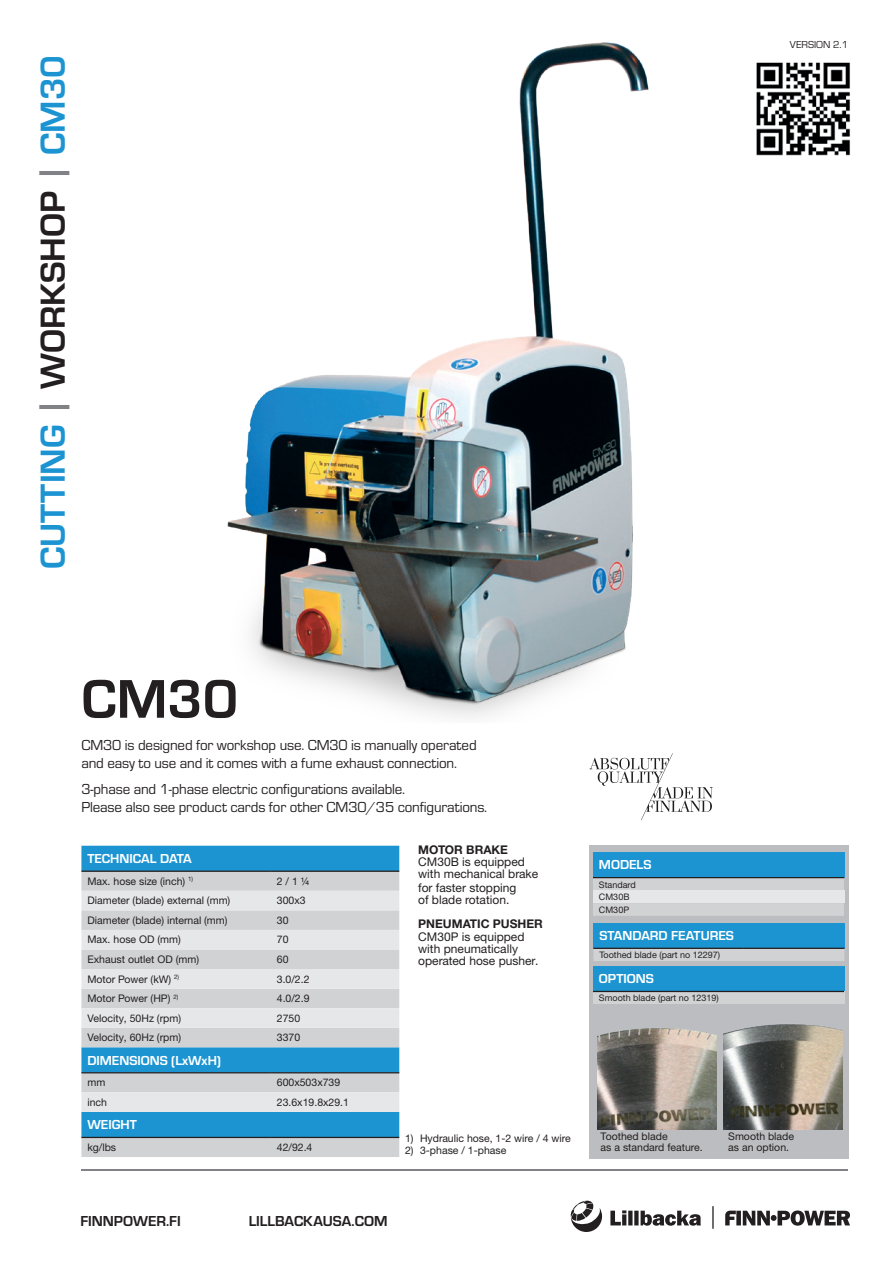
<style>
.page{position:relative;width:893px;height:1263px;background:#fff}
.page>*{position:absolute;margin:0;border:0;box-sizing:border-box;transform-origin:0 0}
.t1{font:700 56.4px "Eurostile";color:#231f20}
.t2{font:700 36px "Eurostile";color:#1c94d2}
.t3{font:15px/18px "Eurostile";letter-spacing:-.01em;color:#231f20}
.t4{font:700 15px "Eurostile";color:#231f20}
.t5{font:700 13.5px "Eurostile";color:#fff}
.t6{font:12px/12px "Helvetica Neue LTW1 G";color:#231f20}
.t7{font:700 12px "Helvetica Neue LTW1 G";color:#231f20}
.t8{font:10.5px/10.5px "Helvetica Neue LTW1 G";color:#231f20}
.t9{font:10.5px "Eurostile";color:#231f20}
.t10{font:9px/12.6px "Helvetica Neue LTW1 G";color:#231f20}
.s1{color:#808285}
.s2{color:#231f20}
</style>
<div class="page">
<svg style="left:610px;top:1206px;width:104px;height:23px"></svg>
<svg style="left:570px;top:1200px;width:32px;height:32px"></svg>
<svg style="left:725px;top:1210px;width:125px;height:16px"></svg>
<hr style="left:81px;top:1169px;width:767px;height:1px;background:#808285">
<div style="left:589px;top:846px;width:260px;height:313px;background:#bcbdc0"></div>
<img style="left:598px;top:1028px;width:119px;height:101px">
<img style="left:723px;top:1024px;width:119px;height:105px">
<img style="left:227px;top:42px;width:422px;height:676px">
<div style="left:81px;top:846px;width:318px;height:24px;background:#1c94d2"></div>
<svg style="left:81px;top:872px;width:318px;height:285px;background:#89b9d2"></svg>
<svg style="left:81px;top:891px;width:318px;height:221px;background:#c6d4dd"></svg>
<hr style="left:81px;top:870px;width:190px;height:2px;background:#231f20">
<hr style="left:271px;top:870px;width:128px;height:2px;background:#231f20">
<hr style="left:81px;top:1072px;width:190px;height:1px;background:#231f20">
<hr style="left:271px;top:1072px;width:128px;height:1px;background:#231f20">
<hr style="left:81px;top:1137px;width:190px;height:1px;background:#231f20">
<hr style="left:271px;top:1137px;width:128px;height:1px;background:#231f20">
<div style="left:593px;top:966px;width:251px;height:25px;background:#1c94d2"></div>
<div style="left:593px;top:991px;width:251px;height:13px;background:#d1d2d4"></div>
<hr style="left:593px;top:991px;width:251px;height:1px;background:#231f20">
<div style="left:593px;top:923px;width:251px;height:25px;background:#1c94d2"></div>
<div style="left:593px;top:949px;width:251px;height:12px;background:#d1d2d4"></div>
<hr style="left:593px;top:948px;width:151px;height:1px;background:#231f20">
<hr style="left:744px;top:948px;width:100px;height:1px;background:#231f20">
<img style="left:756px;top:62px;width:94px;height:94px">
<svg style="left:589px;top:753px;width:124px;height:67px"></svg>
<div style="left:593px;top:852px;width:251px;height:26px;background:#1c94d2"></div>
<div style="left:593px;top:878px;width:251px;height:38px;background:#d1d2d4"></div>
<div style="left:593px;top:890px;width:251px;height:13px;background:#e6e7e9"></div>
<hr style="left:593px;top:877px;width:251px;height:1px;background:#231f20">
<h2 class="t2" style="left:27px;top:569px;width:516px;rotate:-90deg">CUTTING <span class="s1">|</span> <span class="s2">WORKSHOP</span> <span class="s1">|</span> CM30</h2>
<p class="t9" style="left:790px;top:38px;width:60px">VERSION 2.1</p>
<h1 class="t1" style="left:81px;top:658px;width:158px">CM30</h1>
<h3 class="t3" style="left:81px;top:735px;width:397px">CM30 is designed for workshop use. CM30 is manually operated and easy to use and it comes with a fume exhaust connection.</h3>
<h3 class="t3" style="left:81px;top:780px;width:407px">3-phase and 1-phase electric configurations available.<br>Please also see product cards for other CM30/35 configurations.</h3>
<p class="t5" style="left:87px;top:849px;width:106px">TECHNICAL DATA</p>
<p class="t8" style="left:87px;top:876px;width:107px">Max. hose size (inch) <sup>1)</sup></p>
<p class="t8" style="left:277px;top:876px;width:34px">2 / 1 1/4</p>
<p class="t8" style="left:87px;top:895px;width:144px">Diameter (blade) external (mm)</p>
<p class="t8" style="left:277px;top:895px;width:30px">300x3</p>
<p class="t8" style="left:87px;top:915px;width:142px">Diameter (blade) internal (mm)</p>
<p class="t8" style="left:277px;top:915px;width:13px">30</p>
<p class="t8" style="left:87px;top:934px;width:95px">Max. hose OD (mm)</p>
<p class="t8" style="left:277px;top:934px;width:13px">70</p>
<p class="t8" style="left:87px;top:954px;width:113px">Exhaust outlet OD (mm)</p>
<p class="t8" style="left:277px;top:954px;width:13px">60</p>
<p class="t8" style="left:87px;top:973px;width:93px">Motor Power (kW) <sup>2)</sup></p>
<p class="t8" style="left:277px;top:973px;width:34px">3.0/2.2</p>
<p class="t8" style="left:87px;top:993px;width:92px">Motor Power (HP) <sup>2)</sup></p>
<p class="t8" style="left:277px;top:993px;width:34px">4.0/2.9</p>
<p class="t8" style="left:87px;top:1013px;width:95px">Velocity, 50Hz (rpm)</p>
<p class="t8" style="left:277px;top:1013px;width:25px">2750</p>
<p class="t8" style="left:87px;top:1032px;width:95px">Velocity, 60Hz (rpm)</p>
<p class="t8" style="left:277px;top:1032px;width:25px">3370</p>
<p class="t5" style="left:87px;top:1050px;width:135px">DIMENSIONS (LxWxH)</p>
<p class="t8" style="left:87px;top:1077px;width:19px">mm</p>
<p class="t8" style="left:277px;top:1077px;width:65px">600x503x739</p>
<p class="t8" style="left:87px;top:1097px;width:21px">inch</p>
<p class="t8" style="left:277px;top:1097px;width:74px">23.6x19.8x29.1</p>
<p class="t5" style="left:87px;top:1115px;width:51px">WEIGHT</p>
<p class="t8" style="left:87px;top:1142px;width:30px">kg/lbs</p>
<p class="t8" style="left:277px;top:1142px;width:37px">42/92.4</p>
<p class="t7" style="left:418px;top:843px;width:91px">MOTOR BRAKE</p>
<p class="t6" style="left:418px;top:856px;width:121px">CM30B is equipped with mechanical brake</p>
<p class="t6" style="left:418px;top:881px;width:100px">for faster stopping of blade rotation.</p>
<p class="t7" style="left:418px;top:916px;width:126px">PNEUMATIC PUSHER</p>
<p class="t6" style="left:418px;top:931px;width:122px">CM30P is equipped with pneumatically operated hose pusher.</p>
<p class="t8" style="left:405px;top:1133px;width:167px">1) Hydraulic hose, 1-2 wire / 4 wire</p>
<p class="t8" style="left:405px;top:1145px;width:103px">2) 3-phase / 1-phase</p>
<h3 class="t4" style="left:80px;top:1210px;width:102px">FINNPOWER.FI</h3>
<h3 class="t4" style="left:249px;top:1210px;width:140px">LILLBACKAUSA.COM</h3>
<p class="t5" style="left:599px;top:855px;width:54px">MODELS</p>
<p class="t10" style="left:599px;top:878px;width:38px">Standard<br>CM30B<br>CM30P</p>
<p class="t5" style="left:599px;top:925px;width:136px">STANDARD FEATURES</p>
<p class="t10" style="left:599px;top:949px;width:122px">Toothed blade (part no 12297)</p>
<p class="t5" style="left:599px;top:969px;width:56px">OPTIONS</p>
<p class="t10" style="left:599px;top:992px;width:121px">Smooth blade (part no 12319)</p>
<p class="t8" style="left:601px;top:1131px;width:104px">Toothed blade<br>as a standard feature.</p>
<p class="t8" style="left:728px;top:1131px;width:67px">Smooth blade as an option.</p>
</div>
